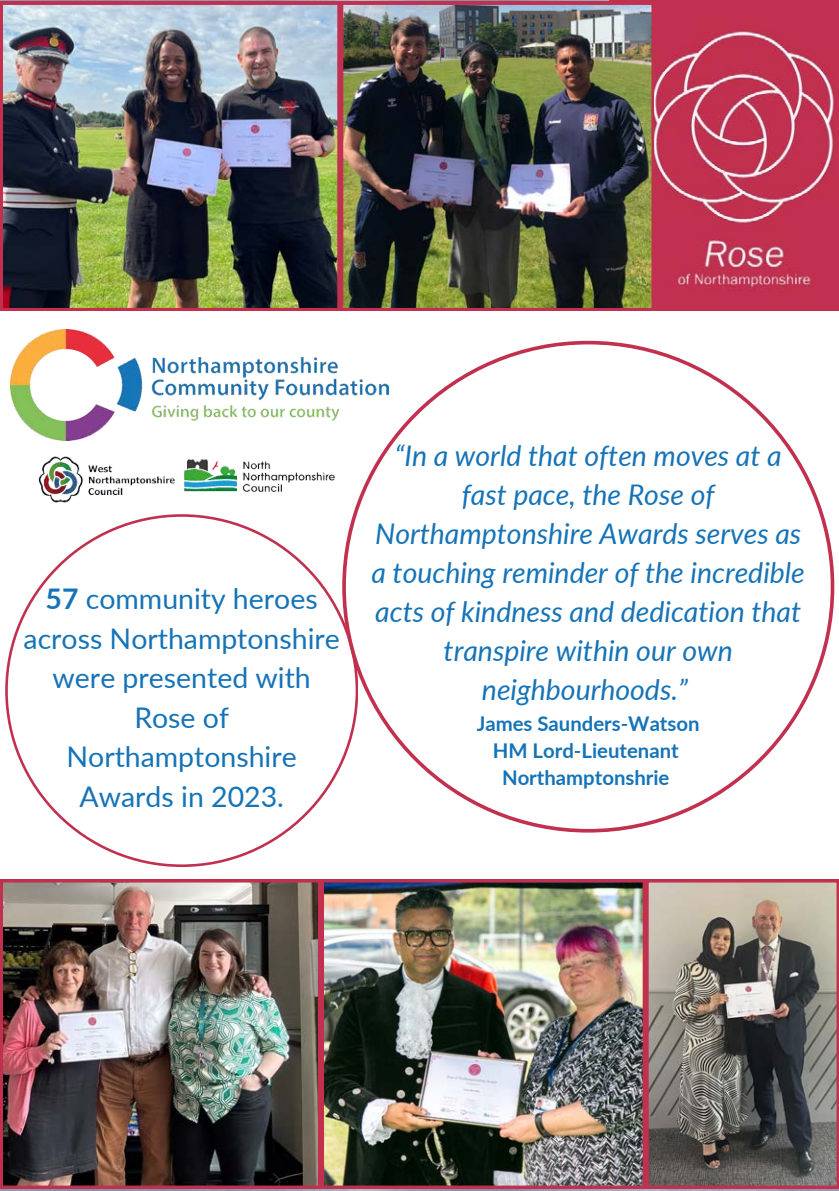
<style>
.page{position:relative;width:839px;height:1191px;background:#fff}
.page>*{position:absolute;margin:0;border:0;box-sizing:border-box;transform-origin:0 0}
.t1{font:italic 28.4px/39px "Lato";color:#1573b7;text-align:center}
.t2{font:28.4px/39.6px "Lato";color:#1573b7;text-align:center}
.t3{font:700 20.4px "Lato";color:#1573b7}
.s1{font-weight:700}
</style>
<div class="page">
<svg style="left:355px;top:341px;width:479px;height:492px"></svg>
<svg style="left:5px;top:514px;width:353px;height:353px"></svg>
<img style="left:10px;top:329px;width:378px;height:111px">
<img style="left:15px;top:437px;width:188px;height:85px">
<img style="left:163px;top:431px;width:192px;height:89px">
<svg style="left:610px;top:0;width:228px;height:310px;background:#c3415d"></svg>
<img style="left:0;top:2px;width:340px;height:309px">
<img style="left:340px;top:2px;width:314px;height:309px">
<img style="left:0;top:880px;width:321px;height:309px">
<img style="left:645px;top:880px;width:193px;height:309px">
<img style="left:321px;top:880px;width:324px;height:309px">
<p class="t2" style="left:24px;top:578px;width:318px"><span class="s1">57</span> community heroes across Northamptonshire were presented with<br>Rose of<br>Northamptonshire<br>Awards in 2023.</p>
<p class="t1" style="left:371px;top:435px;width:435px">“In a world that often moves at a fast pace, the Rose of<br>Northamptonshire Awards serves as a touching reminder of the incredible acts of kindness and dedication that transpire within our own neighbourhoods.”</p>
<p class="t3" style="left:476px;top:711px;width:224px">James Saunders-Watson</p>
<p class="t3" style="left:492px;top:738px;width:187px">HM Lord-Lieutenant</p>
<p class="t3" style="left:502px;top:765px;width:169px">Northamptonshrie</p>
</div>
